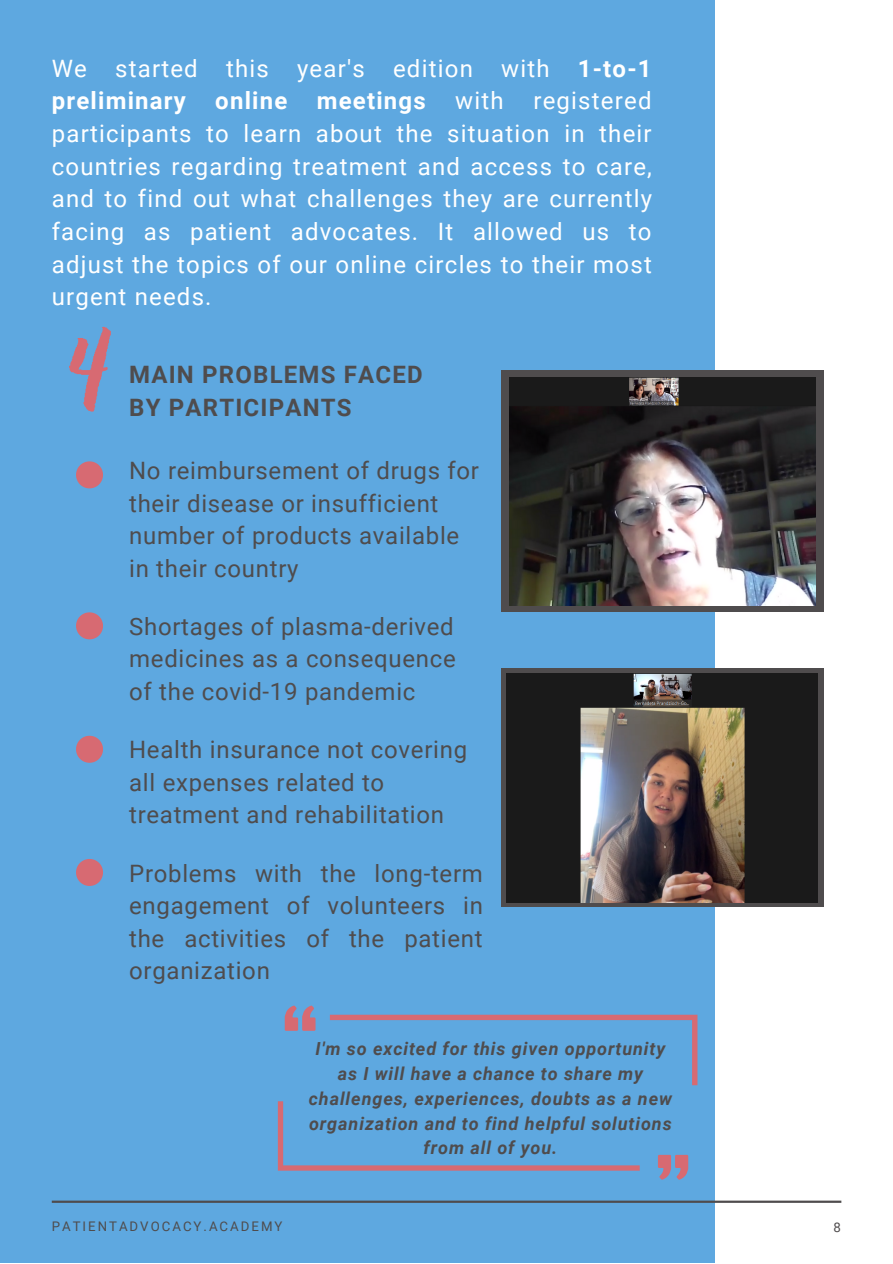
<style>
.page{position:relative;width:893px;height:1264px;background:#fff}
.page>*{position:absolute;margin:0;border:0;box-sizing:border-box;transform-origin:0 0}
.t1{font:89.85px "Holla";color:#d76a72}
.t2{font:24px/32.5px "Roboto";letter-spacing:.03em;color:#4f4c4d}
.t3{font:24px/32.5px "Roboto";letter-spacing:.05em;color:#fff;text-align:justify}
.t4{font:700 24px/32.5px "Roboto";letter-spacing:.05em;color:#4f4c4d}
.t5{font:italic 700 18px/24.8px "Roboto";letter-spacing:.05em;color:#4f4c4d;text-align:center}
.t6{font:13.2px "Roboto";letter-spacing:.15em;color:#4f4c4d}
.s1{font-weight:700}
</style>
<div class="page">
<div style="left:0;top:0;width:892px;height:1262px;background:#5ea8e0"></div>
<div style="left:714px;top:0;width:178px;height:1262px;background:#fff"></div>
<hr style="left:52px;top:1200px;width:789px;height:2px;background:#4f4c4d">
<div style="left:501px;top:370px;width:322px;height:242px;background:#4f4c4d"></div>
<img style="left:509px;top:377px;width:306px;height:228px">
<svg style="left:501px;top:668px;width:322px;height:239px;background:#4a4747"></svg>
<img style="left:506px;top:674px;width:311px;height:228px">
<svg style="left:76px;top:461px;width:27px;height:27px"></svg>
<svg style="left:76px;top:612px;width:27px;height:27px"></svg>
<svg style="left:76px;top:735px;width:27px;height:27px"></svg>
<svg style="left:76px;top:859px;width:27px;height:27px"></svg>
<svg style="left:285px;top:1005px;width:30px;height:25px"></svg>
<svg style="left:330px;top:1014px;width:367px;height:71px"></svg>
<svg style="left:658px;top:1154px;width:30px;height:25px"></svg>
<svg style="left:278px;top:1101px;width:361px;height:69px"></svg>
<p class="t3" style="left:52px;top:52px;width:601px">We started this year's edition with <span class="s1">1-to-1 preliminary online meetings</span> with registered participants to learn about the situation in their countries regarding treatment and access to care, and to find out what challenges they are currently facing as patient advocates. It allowed us to adjust the topics of our online circles to their most urgent needs.</p>
<h1 class="t1" style="left:64px;top:323px;width:51px">4</h1>
<p class="t4" style="left:129px;top:358px;width:295px">MAIN PROBLEMS FACED<br>BY PARTICIPANTS</p>
<p class="t2" style="left:129px;top:455px;width:351px">No reimbursement of drugs for their disease or insufficient number of products available in their country</p>
<p class="t2" style="left:129px;top:610px;width:328px;text-align:justify">Shortages of plasma-derived medicines as a consequence of the covid-19 pandemic</p>
<p class="t2" style="left:129px;top:733px;width:339px">Health insurance not covering all expenses related to treatment and rehabilitation</p>
<p class="t2" style="left:129px;top:857px;width:355px;text-align:justify">Problems with the long-term engagement of volunteers in the activities of the patient organization</p>
<p class="t5" style="left:309px;top:1036px;width:364px">I'm so excited for this given opportunity as I will have a chance to share my challenges, experiences, doubts as a new organization and to find helpful solutions from all of you.</p>
<p class="t6" style="left:52px;top:1218px;width:232px">PATIENTADVOCACY.ACADEMY</p>
<p class="t6" style="left:833px;top:1219px;width:9px">8</p>
</div>
